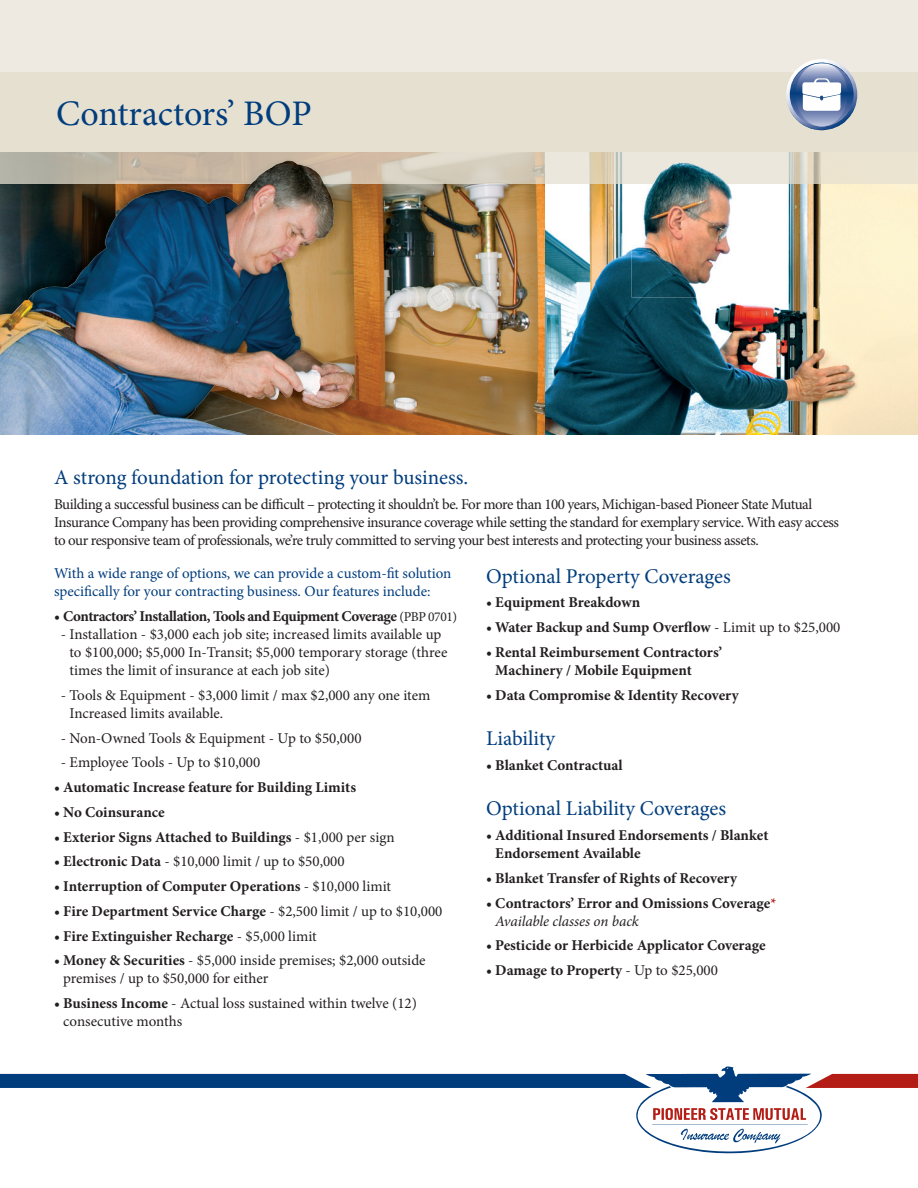
<style>
.page{position:relative;width:918px;height:1188px;background:#fff}
.page>*{position:absolute;margin:0;border:0;box-sizing:border-box;transform-origin:0 0}
.t1{font:36px "Minion Pro";letter-spacing:-.005em;color:#013d7d}
.t2{font:21px "Minion Pro";letter-spacing:-.005em;color:#013d7d}
.t3{font:700 15px/18px "Minion Pro";letter-spacing:-.005em;color:#231f20}
.t4{font:15px/18px "Minion Pro";letter-spacing:-.02em;color:#231f20}
.t5{font:15px/18px "Minion Pro";color:#231f20}
.t6{font:15px/18px "Minion Pro";letter-spacing:-.005em;color:#013d7d}
.t7{font:700 15px "Minion Pro";letter-spacing:-.03em;color:#231f20}
.s1{font-weight:400;font-size:13.5px}
.s2{font-weight:400}
.s3{font-weight:700}
.s4{color:#b41d15}
.s5{font-weight:400;font-style:italic}
</style>
<div class="page">
<div style="left:0;top:0;width:918px;height:434px;background:#eee9e1"></div>
<img style="left:546px;top:184px;width:372px;height:251px">
<img style="left:0;top:184px;width:544px;height:251px">
<div style="left:0;top:72px;width:918px;height:80px;background:#e6e0d1"></div>
<svg style="left:0;top:1066px;width:918px;height:87px"></svg>
<svg style="left:787px;top:62px;width:69px;height:69px"></svg>
<svg style="left:0;top:152px;width:918px;height:32px"></svg>
<h1 class="t1" style="left:56px;top:89px;width:257px">Contractors’ BOP</h1>
<h2 class="t2" style="left:54px;top:463px;width:416px">A strong foundation for protecting your business.</h2>
<p class="t4" style="left:54px;top:495px;width:787px">Building a successful business can be difficult – protecting it shouldn’t be. For more than 100 years, Michigan-based Pioneer State Mutual<br>Insurance Company has been providing comprehensive insurance coverage while setting the standard for exemplary service. With easy access to our responsive team of professionals, we’re truly committed to serving your best interests and protecting your business assets.</p>
<p class="t6" style="left:54px;top:565px;width:399px">With a wide range of options, we can provide a custom-fit solution specifically for your contracting business. Our features include:</p>
<p class="t7" style="left:54px;top:606px;width:405px">• Contractors’ Installation, Tools and Equipment Coverage <span class="s1">(PBP 0701)</span></p>
<p class="t5" style="left:69px;top:625px;width:379px;text-indent:-9px">- Installation - $3,000 each job site; increased limits available up to $100,000; $5,000 In-Transit; $5,000 temporary storage (three times the limit of insurance at each job site)</p>
<p class="t5" style="left:69px;top:686px;width:362px;text-indent:-9px">- Tools &amp; Equipment - $3,000 limit / max $2,000 any one item<br>Increased limits available.</p>
<p class="t4" style="left:61px;top:729px;width:302px">- Non-Owned Tools &amp; Equipment - Up to $50,000</p>
<p class="t4" style="left:61px;top:754px;width:201px">- Employee Tools - Up to $10,000</p>
<p class="t3" style="left:54px;top:778px;width:304px">• Automatic Increase feature for Building Limits</p>
<p class="t3" style="left:54px;top:803px;width:112px">• No Coinsurance</p>
<p class="t3" style="left:54px;top:828px;width:342px">• Exterior Signs Attached to Buildings <span class="s2">- $1,000 per sign</span></p>
<p class="t5" style="left:54px;top:853px;width:292px"><span class="s3">• Electronic Data</span> - $10,000 limit / up to $50,000</p>
<p class="t3" style="left:54px;top:877px;width:339px">• Interruption of Computer Operations <span class="s2">- $10,000 limit</span></p>
<p class="t3" style="left:54px;top:902px;width:390px">• Fire Department Service Charge <span class="s2">- $2,500 limit / up to $10,000</span></p>
<p class="t3" style="left:54px;top:927px;width:264px">• Fire Extinguisher Recharge <span class="s2">- $5,000 limit</span></p>
<p class="t5" style="left:63px;top:952px;width:364px;text-indent:-9px"><span class="s3">• Money &amp; Securities</span> - $5,000 inside premises; $2,000 outside premises / up to $50,000 for either</p>
<p class="t4" style="left:63px;top:994px;width:355px;text-indent:-9px"><span class="s3">• Business Income</span> - Actual loss sustained within twelve (12) consecutive months</p>
<h2 class="t2" style="left:486px;top:562px;width:246px">Optional Property Coverages</h2>
<p class="t3" style="left:486px;top:593px;width:156px">• Equipment Breakdown</p>
<p class="t3" style="left:486px;top:618px;width:356px">• Water Backup and Sump Overflow <span class="s2">- Limit up to $25,000</span></p>
<p class="t3" style="left:495px;top:643px;width:228px;text-indent:-9px">• Rental Reimbursement Contractors’<br>Machinery / Mobile Equipment</p>
<p class="t3" style="left:486px;top:686px;width:254px">• Data Compromise &amp; Identity Recovery</p>
<h2 class="t2" style="left:486px;top:724px;width:71px">Liability</h2>
<p class="t3" style="left:486px;top:756px;width:138px">• Blanket Contractual</p>
<h2 class="t2" style="left:486px;top:795px;width:242px">Optional Liability Coverages</h2>
<p class="t3" style="left:495px;top:826px;width:275px;text-indent:-9px">• Additional Insured Endorsements / Blanket<br>Endorsement Available</p>
<p class="t3" style="left:486px;top:869px;width:253px">• Blanket Transfer of Rights of Recovery</p>
<p class="t3" style="left:495px;top:894px;width:283px;text-indent:-9px">• Contractors’ Error and Omissions Coverage<span class="s4">*<br></span><span class="s5">Available classes on back</span></p>
<p class="t3" style="left:486px;top:936px;width:281px">• Pesticide or Herbicide Applicator Coverage</p>
<p class="t3" style="left:486px;top:961px;width:233px">• Damage to Property <span class="s2">- Up to $25,000</span></p>
</div>
